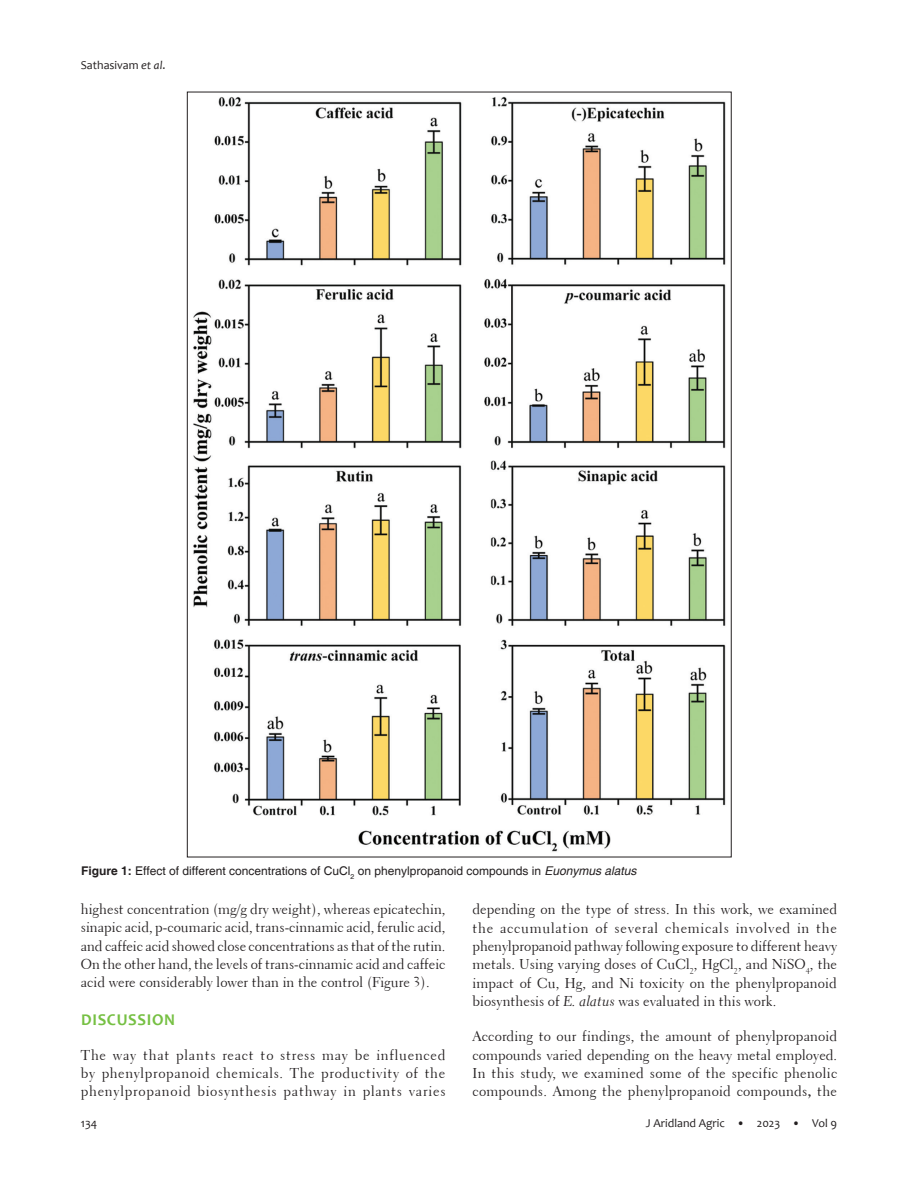
<style>
.page{position:relative;width:918px;height:1188px;background:#fff}
.page>*{position:absolute;margin:0;border:0;box-sizing:border-box;transform-origin:0 0}
.t1{font:700 16.5px "Candara";letter-spacing:.04em;color:#76c043}
.TX{font:14.25px/18.3px "Transitional 521 BT Roman A";letter-spacing:.01em;color:#231f20;text-align:justify}
.FGC{font:12px "Helvetica";color:#231f20}
.RF{font:12px "Candara";color:#231f20}
.s1{font-style:italic}
.s2{font-weight:700}
.s3{font-family:"Transitional 521 BT Cursive A"}
.s4{font-family:"Transitional 521 BT Bold A"}
</style>
<div class="page">
<img style="left:193px;top:96px;width:533px;height:756px">
<p class="RF" style="left:81px;top:58px;width:86px">Sathasivam <span class="s1">et al</span>.</p>
<p class="FGC" style="left:81px;top:864px;width:557px"><span class="s2">Figure 1:</span> Effect of different concentrations of CuCl<sub>2</sub> on phenylpropanoid compounds in <span class="s1">Euonymus alatus</span></p>
<p class="TX" style="left:81px;top:901px;width:366px">highest concentration (mg/g dry weight), whereas epicatechin, sinapic acid, p-coumaric acid, trans-cinnamic acid, ferulic acid, and caffeic acid showed close concentrations as that of the rutin.<br>On the other hand, the levels of trans-cinnamic acid and caffeic acid were considerably lower than in the control (Figure 3).</p>
<h1 class="t1" style="left:81px;top:1009px;width:95px">DISCUSSION</h1>
<p class="TX" style="left:81px;top:1046px;width:366px">The way that plants react to stress may be influenced by phenylpropanoid chemicals. The productivity of the phenylpropanoid biosynthesis pathway in plants varies</p>
<p class="TX" style="left:472px;top:900px;width:366px">depending on the type of stress. In this work, we examined the accumulation of several chemicals involved in the phenylpropanoid pathway following exposure to different heavy metals. Using varying doses of CuCl<sub>2</sub>, HgCl<sub>2</sub>, and NiSO<sub>4</sub>, the impact of Cu, Hg, and Ni toxicity on the phenylpropanoid biosynthesis of <span class="s3">E. alatus</span> was evaluated in this work.</p>
<p class="TX" style="left:472px;top:1027px;width:366px">According to our findings, the amount of phenylpropanoid compounds varied depending on the heavy metal employed.<br>In this study, we examined some of the specific phenolic compounds. Among the phenylpropanoid compounds<span class="s4">,</span> the</p>
<p class="RF" style="left:81px;top:1115px;width:18px">134</p>
<p class="RF" style="left:646px;top:1115px;width:193px">J Aridland Agric • 2023 • Vol 9</p>
</div>
